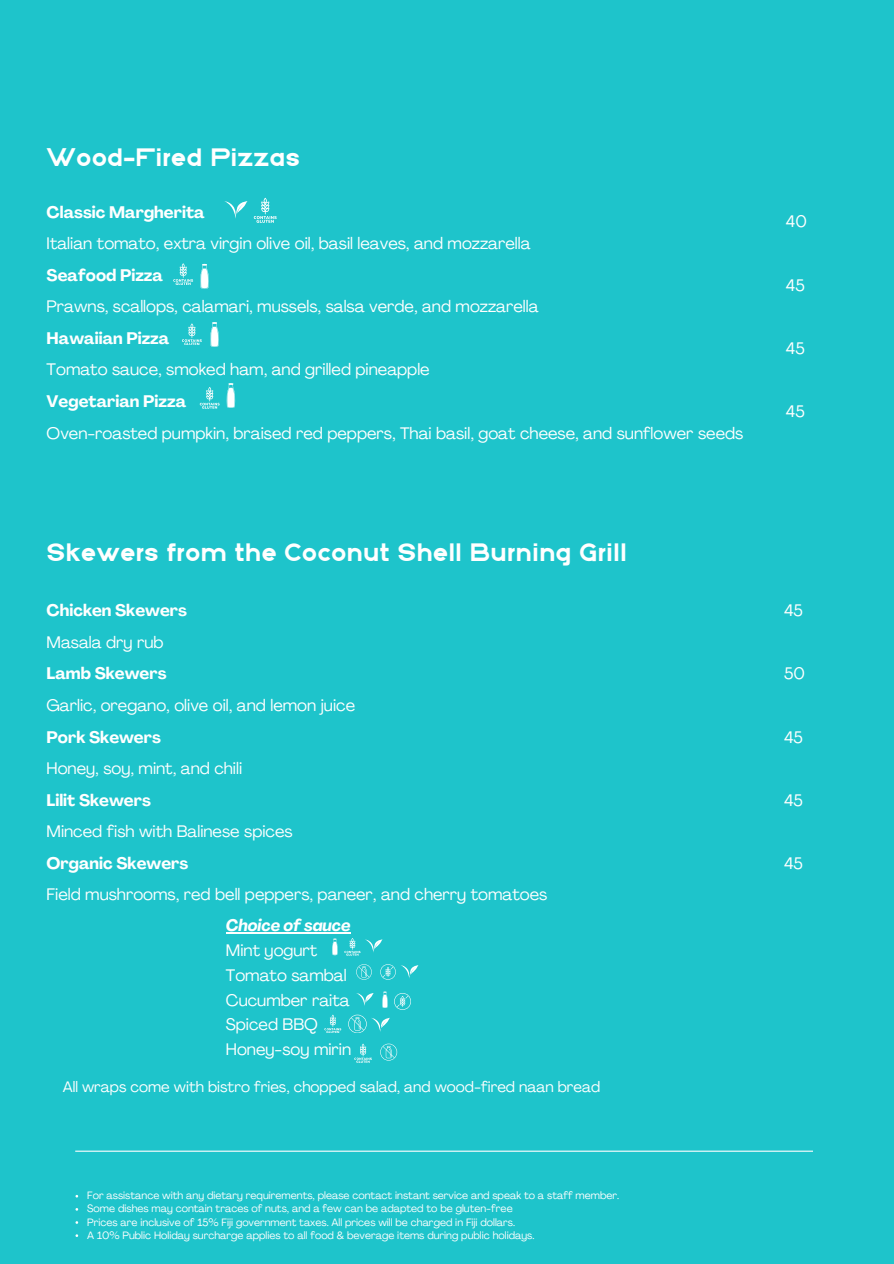
<style>
.page{position:relative;width:894px;height:1264px;background:#fff}
.page>*{position:absolute;margin:0;border:0;box-sizing:border-box;transform-origin:0 0}
.t1{font:700 24px "Aginoe Sans";color:#fff}
.t2{font:16.5px/24.8px "Agrandir";color:#fff}
.t3{font:700 16.5px "Agrandir";color:#fff}
.t4{font:italic 700 16.5px "Agrandir";color:#fff}
.t5{font:15px "Agrandir";color:#fff}
.t6{font:10.5px/13.2px "Agrandir";color:#fff}
</style>
<div class="page">
<div style="left:0;top:0;width:893px;height:1263px;background:#1ec4cb"></div>
<svg style="left:224px;top:201px;width:23px;height:18px"></svg>
<svg style="left:254px;top:198px;width:22px;height:24px"></svg>
<svg style="left:173px;top:263px;width:20px;height:22px"></svg>
<svg style="left:182px;top:323px;width:20px;height:22px"></svg>
<svg style="left:200px;top:387px;width:19px;height:21px"></svg>
<svg style="left:210px;top:322px;width:9px;height:25px"></svg>
<svg style="left:200px;top:264px;width:9px;height:25px"></svg>
<svg style="left:227px;top:383px;width:8px;height:25px"></svg>
<hr style="left:226px;top:932px;width:125px;height:1px;background:#fff">
<svg style="left:332px;top:938px;width:5px;height:17px"></svg>
<svg style="left:344px;top:938px;width:38px;height:17px"></svg>
<svg style="left:356px;top:964px;width:16px;height:15px"></svg>
<svg style="left:380px;top:964px;width:38px;height:15px"></svg>
<svg style="left:324px;top:1014px;width:17px;height:18px"></svg>
<svg style="left:348px;top:991px;width:63px;height:41px"></svg>
<svg style="left:354px;top:1043px;width:18px;height:19px"></svg>
<svg style="left:380px;top:1043px;width:17px;height:17px"></svg>
<hr style="left:75px;top:1150px;width:737px;height:1px;background:#fff">
<p class="t1" style="left:47px;top:148px;width:255px">Wood-Fired Pizzas</p>
<p class="t3" style="left:47px;top:205px;width:159px">Classic Margherita</p>
<p class="t2" style="left:47px;top:233px;width:485px">Italian tomato, extra virgin olive oil, basil leaves, and mozzarella</p>
<p class="t3" style="left:47px;top:268px;width:118px">Seafood Pizza</p>
<p class="t2" style="left:47px;top:296px;width:493px">Prawns, scallops, calamari, mussels, salsa verde, and mozzarella</p>
<p class="t3" style="left:47px;top:331px;width:124px">Hawaiian Pizza</p>
<p class="t2" style="left:47px;top:359px;width:384px">Tomato sauce, smoked ham, and grilled pineapple</p>
<p class="t3" style="left:47px;top:394px;width:141px">Vegetarian Pizza</p>
<p class="t2" style="left:47px;top:422px;width:698px">Oven-roasted pumpkin, braised red peppers, Thai basil, goat cheese, and sunflower seeds</p>
<h1 class="t1" style="left:47px;top:543px;width:581px">Skewers from the Coconut Shell Burning Grill</h1>
<p class="t3" style="left:47px;top:604px;width:142px">Chicken Skewers</p>
<p class="t2" style="left:47px;top:631px;width:118px">Masala dry rub</p>
<p class="t3" style="left:47px;top:667px;width:121px">Lamb Skewers</p>
<p class="t2" style="left:47px;top:694px;width:310px">Garlic, oregano, olive oil, and lemon juice</p>
<p class="t3" style="left:47px;top:730px;width:116px">Pork Skewers</p>
<p class="t2" style="left:47px;top:757px;width:197px">Honey, soy, mint, and chili</p>
<p class="t3" style="left:47px;top:793px;width:106px">Lilit Skewers</p>
<p class="t2" style="left:47px;top:820px;width:247px">Minced fish with Balinese spices</p>
<p class="t3" style="left:47px;top:856px;width:143px">Organic Skewers</p>
<p class="t2" style="left:47px;top:883px;width:502px">Field mushrooms, red bell peppers, paneer, and cherry tomatoes</p>
<p class="t4" style="left:226px;top:919px;width:126px">Choice of sauce</p>
<p class="t2" style="left:226px;top:939px;width:127px">Mint yogurt<br>Tomato sambal<br>Cucumber raita<br>Spiced BBQ<br>Honey-soy mirin</p>
<p class="t5" style="left:63px;top:1080px;width:539px">All wraps come with bistro fries, chopped salad, and wood-fired naan bread</p>
<p class="t6" style="left:87px;top:1189px;width:533px">For assistance with any dietary requirements, please contact instant service and speak to a staff member.<br>Some dishes may contain traces of nuts, and a few can be adapted to be gluten-free<br>Prices are inclusive of 15% Fiji government taxes. All prices will be charged in Fiji dollars.<br>A 10% Public Holiday surcharge applies to all food &amp; beverage items during public holidays.</p>
<p class="t2" style="left:785px;top:211px;width:22px">40</p>
<p class="t2" style="left:785px;top:274px;width:20px">45</p>
<p class="t2" style="left:785px;top:337px;width:20px">45</p>
<p class="t2" style="left:785px;top:400px;width:20px">45</p>
<p class="t2" style="left:784px;top:600px;width:20px">45</p>
<p class="t2" style="left:784px;top:663px;width:22px">50</p>
<p class="t2" style="left:784px;top:726px;width:20px">45</p>
<p class="t2" style="left:784px;top:789px;width:20px">45</p>
<p class="t2" style="left:784px;top:852px;width:20px">45</p>
</div>
